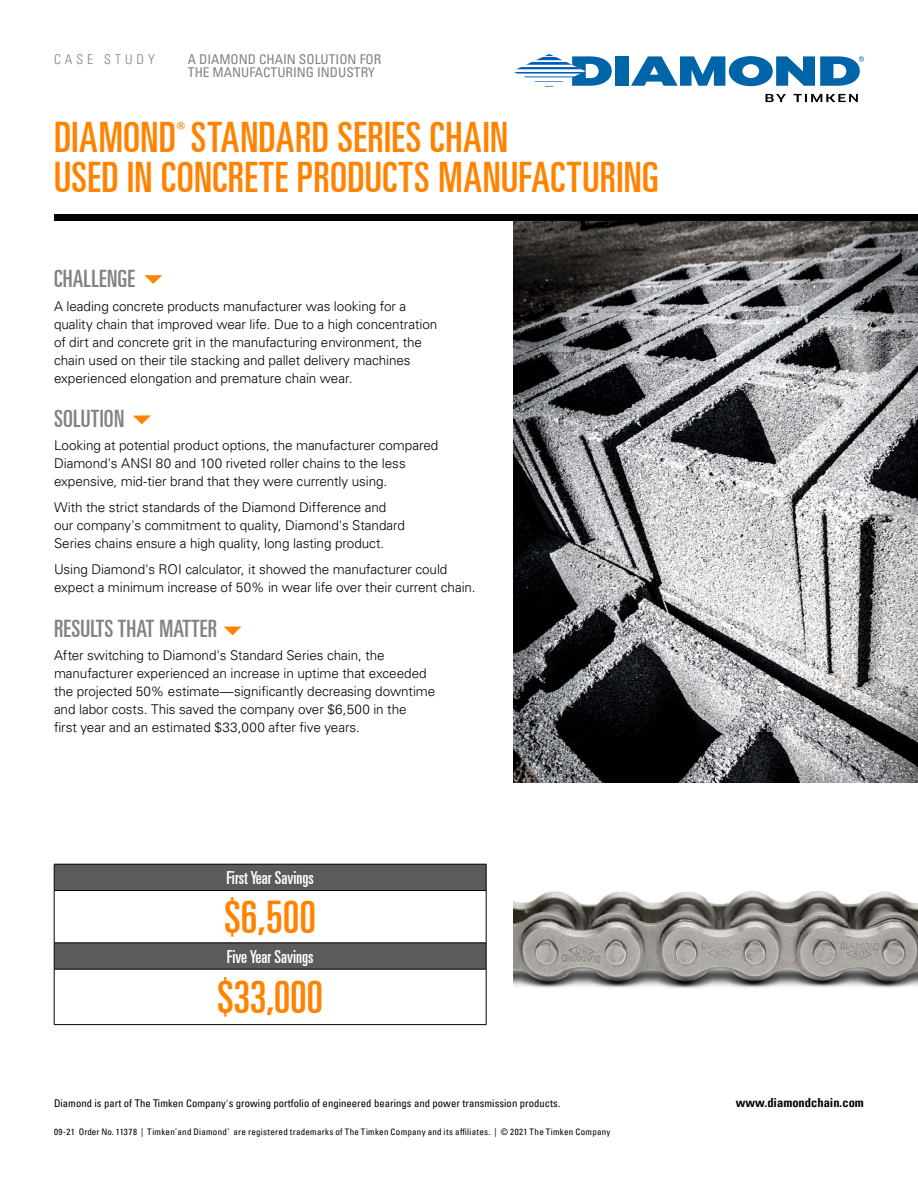
<style>
.page{position:relative;width:918px;height:1188px;background:#fff}
.page>*{position:absolute;margin:0;border:0;box-sizing:border-box;transform-origin:0 0}
.t1{font:45px "Univers LT Pro Ult Cond";letter-spacing:-.01em;color:#ff8300}
.t2{font:42px/40.5px "Univers LT Pro Ult Cond";letter-spacing:.01em;color:#ff8300}
.t3{font:24px "Univers LT Pro Ult Cond";letter-spacing:.01em;color:#808285}
.t4{font:18px "Univers LT Pro Ult Cond";color:#fff}
.t5{font:300 13.5px/18px "Univers LT Pro 45";letter-spacing:-.005em;color:#000}
.t6{font:condensed 13.5px/13.5px "Univers LT Pro";color:#808285}
.t7{font:300 condensed 13.5px "Univers LT Pro";letter-spacing:.3em;color:#808285}
.t8{font:700 condensed 12.45px "Univers LT Pro";color:#000}
.t9{font:condensed 10.65px "Univers LT Pro";letter-spacing:.005em;color:#000}
.t10{font:condensed 9px "Univers LT Pro";letter-spacing:.03em;color:#000}
</style>
<div class="page">
<img style="left:513px;top:220px;width:405px;height:563px">
<svg style="left:144px;top:275px;width:18px;height:9px"></svg>
<div style="left:54px;top:214px;width:864px;height:6px;background:#000"></div>
<svg style="left:55px;top:865px;width:431px;height:104px;fill:#5a5b5d"></svg>
<hr style="left:54px;top:891px;width:1px;height:52px;background:#000">
<hr style="left:486px;top:891px;width:1px;height:52px;background:#000">
<hr style="left:54px;top:943px;width:432px;height:1px;background:#000">
<svg style="left:54px;top:943px;width:1px;height:26px"></svg>
<svg style="left:486px;top:943px;width:1px;height:26px"></svg>
<hr style="left:54px;top:969px;width:432px;height:1px;background:#000">
<hr style="left:54px;top:969px;width:1px;height:55px;background:#000">
<hr style="left:486px;top:969px;width:1px;height:55px;background:#000">
<hr style="left:54px;top:1024px;width:432px;height:1px;background:#000">
<hr style="left:54px;top:864px;width:432px;height:1px;background:#000">
<svg style="left:54px;top:864px;width:1px;height:26px"></svg>
<svg style="left:486px;top:864px;width:1px;height:26px"></svg>
<hr style="left:54px;top:890px;width:432px;height:1px;background:#000">
<svg style="left:224px;top:627px;width:17px;height:8px"></svg>
<img style="left:514px;top:891px;width:404px;height:98px">
<svg style="left:133px;top:415px;width:18px;height:9px"></svg>
<div style="left:615px;top:56px;width:14px;height:30px;background:#0064a8"></div>
<svg style="left:631px;top:56px;width:233px;height:30px"></svg>
<svg style="left:766px;top:94px;width:92px;height:8px"></svg>
<svg style="left:514px;top:54px;width:98px;height:33px"></svg>
<p class="t7" style="left:54px;top:50px;width:102px">CASE STUDY</p>
<p class="t6" style="left:188px;top:52px;width:195px">A DIAMOND CHAIN SOLUTION FOR<br>THE MANUFACTURING INDUSTRY</p>
<h2 class="t2" style="left:54px;top:114px;width:607px">DIAMOND<sup>®</sup> STANDARD SERIES CHAIN<br>USED IN CONCRETE PRODUCTS MANUFACTURING</h2>
<h3 class="t3" style="left:54px;top:262px;width:83px">CHALLENGE</h3>
<p class="t5" style="left:54px;top:296px;width:385px">A leading concrete products manufacturer was looking for a quality chain that improved wear life. Due to a high concentration of dirt and concrete grit in the manufacturing environment, the chain used on their tile stacking and pallet delivery machines experienced elongation and premature chain wear.</p>
<h3 class="t3" style="left:54px;top:402px;width:72px">SOLUTION</h3>
<p class="t5" style="left:54px;top:436px;width:386px">Looking at potential product options, the manufacturer compared<br>Diamond's ANSI 80 and 100 riveted roller chains to the less expensive, mid-tier brand that they were currently using.</p>
<p class="t5" style="left:54px;top:498px;width:353px">With the strict standards of the Diamond Difference and our company's commitment to quality, Diamond's Standard<br>Series chains ensure a high quality, long lasting product.</p>
<p class="t5" style="left:54px;top:560px;width:423px">Using Diamond's ROI calculator, it showed the manufacturer could expect a minimum increase of 50% in wear life over their current chain.</p>
<h3 class="t3" style="left:54px;top:612px;width:165px">RESULTS THAT MATTER</h3>
<p class="t5" style="left:54px;top:645px;width:383px">After switching to Diamond's Standard Series chain, the manufacturer experienced an increase in uptime that exceeded the projected 50% estimate—significantly decreasing downtime and labor costs. This saved the company over $6,500 in the<br>first year and an estimated $33,000 after five years.</p>
<h3 class="t4" style="left:227px;top:865px;width:89px">First Year Savings</h3>
<h1 class="t1" style="left:224px;top:886px;width:94px">$6,500</h1>
<h3 class="t4" style="left:227px;top:944px;width:88px">Five Year Savings</h3>
<h1 class="t1" style="left:217px;top:966px;width:108px">$33,000</h1>
<p class="t9" style="left:54px;top:1096px;width:508px">Diamond is part of The Timken Company's growing portfolio of engineered bearings and power transmission products.</p>
<p class="t8" style="left:736px;top:1095px;width:130px">www.diamondchain.com</p>
<p class="t10" style="left:54px;top:1126px;width:558px">09-21 Order No. 11378 | Timken<sup>®</sup>and Diamond<sup>®</sup> are registered trademarks of The Timken Company and its affiliates. | © 2021 The Timken Company</p>
</div>
